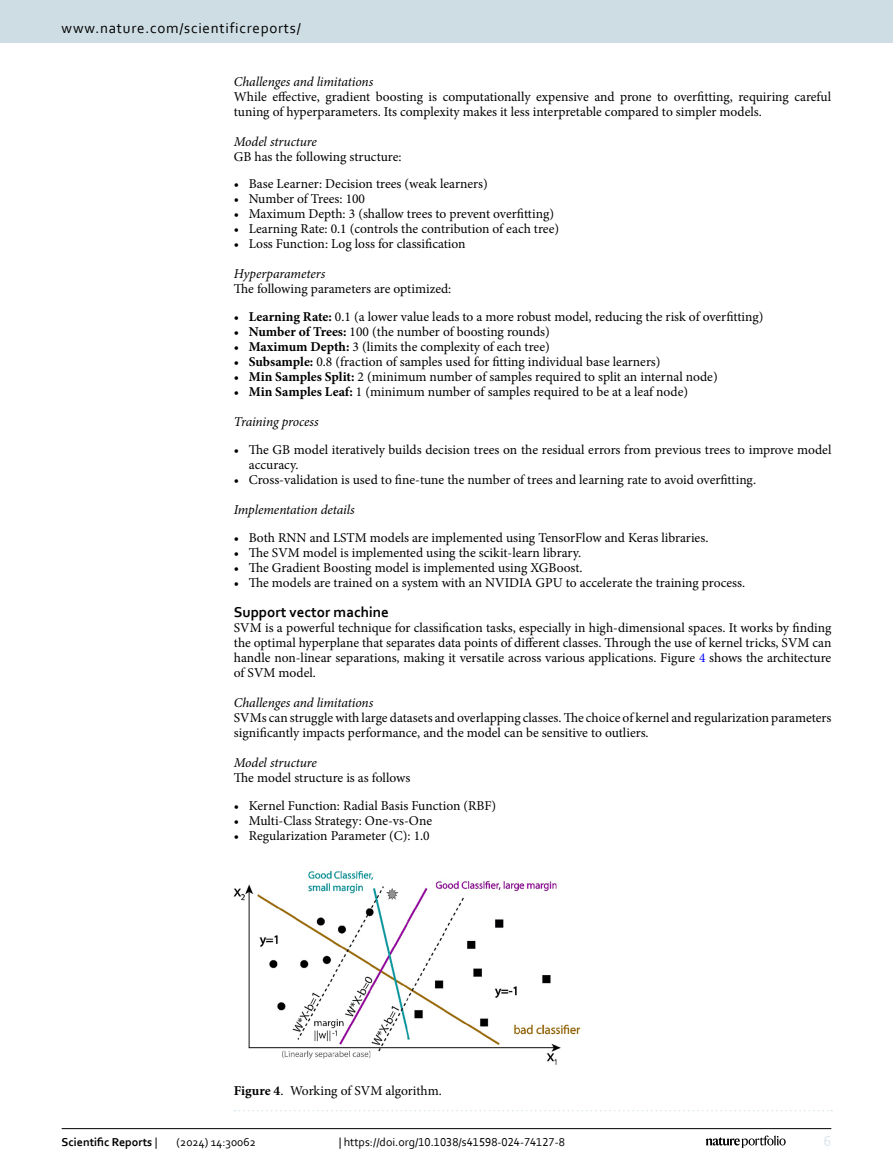
<style>
.page{position:relative;width:893px;height:1174px;background:#fff}
.page>*{position:absolute;margin:0;border:0;box-sizing:border-box;transform-origin:0 0}
.t1{font:15px "Corbel";letter-spacing:.05em;color:#000}
.Head_2{font:700 15px "Corbel";color:#000}
.t2{font:15px "Corbel";color:#d9e4eb}
.Body_Text{font:13.5px/15px "Minion Pro";color:#000}
.Head_3{font:italic 13.5px "Minion Pro";letter-spacing:-.01em;color:#000}
.Figure_Caption{font:13.5px "Minion Pro";color:#000}
.t3{font:12px "Corbel";color:#000}
.t4{font:700 12px "Corbel";color:#000}
.s1{font-weight:700}
.s2{color:#00f}
.s3{font-weight:400}
</style>
<div class="page">
<img style="left:234px;top:870px;width:347px;height:195px">
<svg style="left:235px;top:1110px;width:597px;height:1px"></svg>
<hr style="left:62px;top:1128px;width:769px;height:1px;background:#000">
<svg style="left:706px;top:1135px;width:80px;height:12px"></svg>
<div style="left:0;top:0;width:893px;height:43px;background:#cedde4"></div>
<p class="t1" style="left:62px;top:18px;width:241px">www.nature.com/scientificreports/</p>
<p class="Head_3" style="left:234px;top:72px;width:141px">Challenges and limitations</p>
<p class="Body_Text" style="left:234px;top:89px;width:599px">While effective, gradient boosting is computationally expensive and prone to overfitting, requiring careful tuning of hyperparameters. Its complexity makes it less interpretable compared to simpler models.</p>
<p class="Head_3" style="left:234px;top:132px;width:85px">Model structure</p>
<p class="Body_Text" style="left:234px;top:149px;width:169px">GB has the following structure:</p>
<p class="Body_Text" style="left:234px;top:177px;width:255px">• Base Learner: Decision trees (weak learners)</p>
<p class="Body_Text" style="left:234px;top:192px;width:133px">• Number of Trees: 100</p>
<p class="Body_Text" style="left:234px;top:207px;width:322px">• Maximum Depth: 3 (shallow trees to prevent overfitting)</p>
<p class="Body_Text" style="left:234px;top:222px;width:327px">• Learning Rate: 0.1 (controls the contribution of each tree)</p>
<p class="Body_Text" style="left:234px;top:237px;width:233px">• Loss Function: Log loss for classification</p>
<p class="Head_3" style="left:234px;top:265px;width:93px">Hyperparameters</p>
<p class="Body_Text" style="left:234px;top:282px;width:219px">The following parameters are optimized:</p>
<p class="Body_Text" style="left:234px;top:309px;width:531px">• <span class="s1">Learning Rate:</span> 0.1 (a lower value leads to a more robust model, reducing the risk of overfitting)</p>
<p class="Body_Text" style="left:234px;top:324px;width:317px">• <span class="s1">Number of Trees:</span> 100 (the number of boosting rounds)</p>
<p class="Body_Text" style="left:234px;top:339px;width:317px">• <span class="s1">Maximum Depth:</span> 3 (limits the complexity of each tree)</p>
<p class="Body_Text" style="left:234px;top:354px;width:428px">• <span class="s1">Subsample:</span> 0.8 (fraction of samples used for fitting individual base learners)</p>
<p class="Body_Text" style="left:234px;top:369px;width:485px">• <span class="s1">Min Samples Split:</span> 2 (minimum number of samples required to split an internal node)</p>
<p class="Body_Text" style="left:234px;top:384px;width:456px">• <span class="s1">Min Samples Leaf:</span> 1 (minimum number of samples required to be at a leaf node)</p>
<p class="Head_3" style="left:234px;top:413px;width:86px">Training process</p>
<p class="Body_Text" style="left:249px;top:442px;width:584px;text-indent:-15px">• The GB model iteratively builds decision trees on the residual errors from previous trees to improve model accuracy.</p>
<p class="Body_Text" style="left:234px;top:472px;width:524px">• Cross-validation is used to fine-tune the number of trees and learning rate to avoid overfitting.</p>
<p class="Head_3" style="left:234px;top:500px;width:122px">Implementation details</p>
<p class="Body_Text" style="left:234px;top:530px;width:476px">• Both RNN and LSTM models are implemented using TensorFlow and Keras libraries.</p>
<p class="Body_Text" style="left:234px;top:545px;width:349px">• The SVM model is implemented using the scikit-learn library.</p>
<p class="Body_Text" style="left:234px;top:560px;width:350px">• The Gradient Boosting model is implemented using XGBoost.</p>
<p class="Body_Text" style="left:234px;top:575px;width:513px">• The models are trained on a system with an NVIDIA GPU to accelerate the training process.</p>
<p class="Head_2" style="left:234px;top:602px;width:156px">Support vector machine</p>
<p class="Body_Text" style="left:234px;top:620px;width:599px;text-align:justify">SVM is a powerful technique for classification tasks, especially in high-dimensional spaces. It works by finding the optimal hyperplane that separates data points of different classes. Through the use of kernel tricks, SVM can handle non-linear separations, making it versatile across various applications. Figure <span class="s2">4</span> shows the architecture of SVM model.</p>
<p class="Head_3" style="left:234px;top:693px;width:141px">Challenges and limitations</p>
<p class="Body_Text" style="left:234px;top:710px;width:599px">SVMs can struggle with large datasets and overlapping classes. The choice of kernel and regularization parameters significantly impacts performance, and the model can be sensitive to outliers.</p>
<p class="Head_3" style="left:234px;top:753px;width:85px">Model structure</p>
<p class="Body_Text" style="left:234px;top:770px;width:178px">The model structure is as follows</p>
<p class="Body_Text" style="left:234px;top:798px;width:264px">• Kernel Function: Radial Basis Function (RBF)</p>
<p class="Body_Text" style="left:234px;top:813px;width:200px">• Multi-Class Strategy: One-vs-One</p>
<p class="Body_Text" style="left:234px;top:828px;width:197px">• Regularization Parameter (C): 1.0</p>
<p class="Figure_Caption" style="left:234px;top:1082px;width:209px"><span class="s1">Figure 4</span>. Working of SVM algorithm.</p>
<p class="t4" style="left:62px;top:1134px;width:97px">Scientific Reports <span class="s3">|</span></p>
<p class="t3" style="left:177px;top:1134px;width:81px">(2024) 14:30062</p>
<p class="t3" style="left:339px;top:1134px;width:228px">| https://doi.org/10.1038/s41598-024-74127-8</p>
<p class="t2" style="left:824px;top:1132px;width:9px">6</p>
</div>
